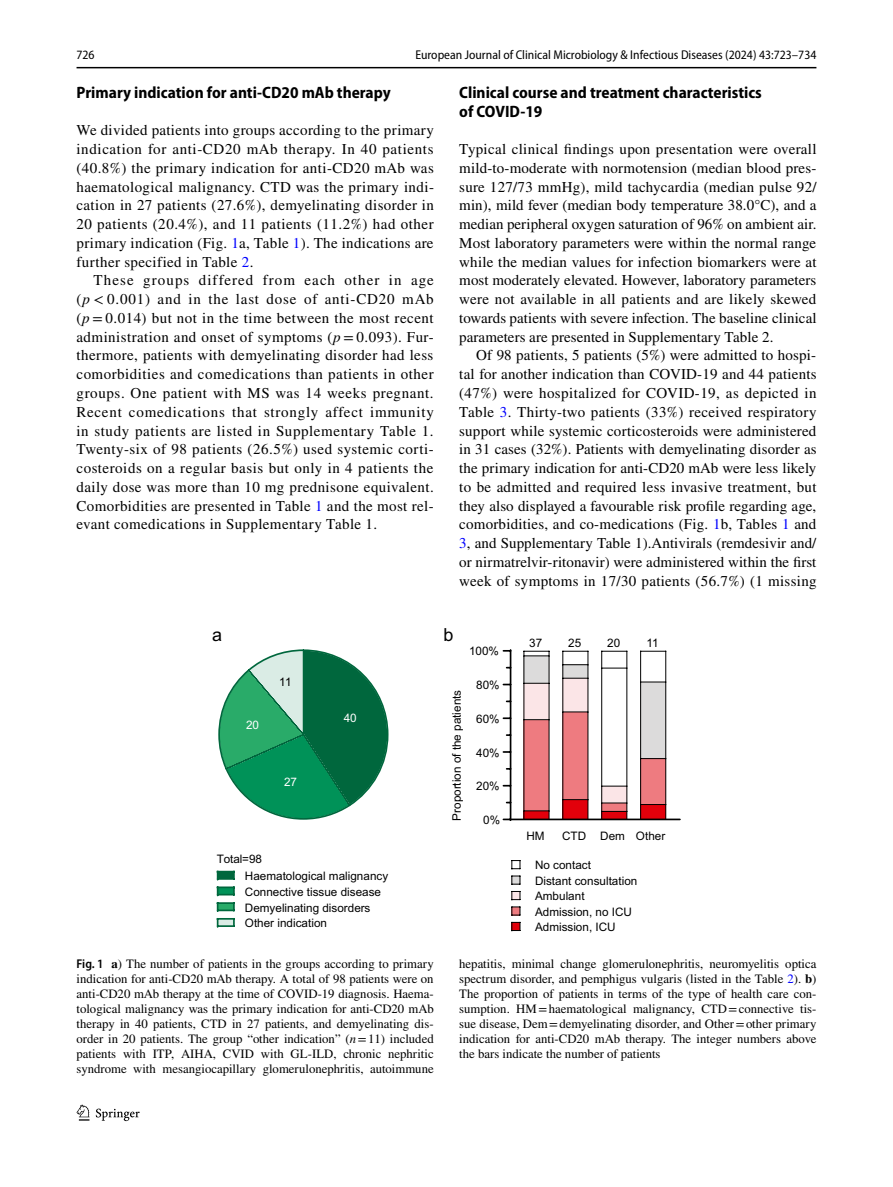
<style>
.page{position:relative;width:893px;height:1187px;background:#fff}
.page>*{position:absolute;margin:0;border:0;box-sizing:border-box;transform-origin:0 0}
.t1{font:18px "Arial";color:#000}
.t2{font:700 semi-condensed 16.5px/18.8px "Myriad Pro";color:#000}
.t3{font:15px/18.8px "STIX";letter-spacing:.02em;color:#000;text-align:justify}
.t4{font:12.75px/15px "STIX";color:#000;text-align:justify}
.t5{font:semi-condensed 12.75px "Myriad Pro";color:#000}
.t6{font:11.7px/15.5px "Arial";color:#000}
.t7{font:11.7px "Arial";color:#fff}
.s1{color:#00f}
.s2{font-style:italic}
.s3{font-family:"Myriad Pro";font-weight:600;font-stretch:semi-condensed}
.s4{font-weight:700}
</style>
<div class="page">
<hr style="left:77px;top:67px;width:739px;height:1px;background:#000">
<svg style="left:77px;top:1104px;width:12px;height:16px"></svg>
<svg style="left:96px;top:1108px;width:44px;height:12px"></svg>
<svg style="left:523px;top:650px;width:27px;height:168px;background:#d59194"></svg>
<svg style="left:562px;top:650px;width:66px;height:168px"></svg>
<svg style="left:640px;top:650px;width:27px;height:168px;background:#d2a6a8"></svg>
<hr style="left:510px;top:818px;width:170px;height:2px;background:#000">
<svg style="left:503px;top:683px;width:7px;height:2px"></svg>
<svg style="left:503px;top:717px;width:7px;height:2px"></svg>
<svg style="left:503px;top:784px;width:7px;height:2px"></svg>
<svg style="left:503px;top:818px;width:7px;height:2px"></svg>
<hr style="left:510px;top:650px;width:1px;height:170px;background:#000">
<svg style="left:511px;top:860px;width:10px;height:9px"></svg>
<svg style="left:511px;top:875px;width:10px;height:25px"></svg>
<svg style="left:511px;top:906px;width:10px;height:25px"></svg>
<svg style="left:218px;top:649px;width:171px;height:171px"></svg>
<svg style="left:216px;top:870px;width:19px;height:58px"></svg>
<p class="t5" style="left:77px;top:48px;width:20px">726</p>
<p class="t5" style="left:415px;top:48px;width:402px">European Journal of Clinical Microbiology &amp; Infectious Diseases (2024) 43:723–734</p>
<p class="t2" style="left:77px;top:83px;width:316px">Primary indication for anti‑CD20 mAb therapy</p>
<p class="t3" style="left:77px;top:122px;width:359px">We divided patients into groups according to the primary indication for anti-CD20 mAb therapy. In 40 patients (40.8%) the primary indication for anti-CD20 mAb was haematological malignancy. CTD was the primary indi&shy;cation in 27 patients (27.6%), demyelinating disorder in 20 patients (20.4%), and 11 patients (11.2%) had other primary indication (Fig. <span class="s1">1</span>a, Table <span class="s1">1</span>). The indications are further specified in Table <span class="s1">2</span>.</p>
<p class="t3" style="left:77px;top:272px;width:359px;text-indent:17px">These groups differed from each other in age (<span class="s2">p</span> &lt; 0.001) and in the last dose of anti-CD20 mAb (<span class="s2">p</span> = 0.014) but not in the time between the most recent administration and onset of symptoms (<span class="s2">p</span> = 0.093). Fur&shy;thermore, patients with demyelinating disorder had less comorbidities and comedications than patients in other groups. One patient with MS was 14 weeks pregnant.<br>Recent comedications that strongly affect immunity in study patients are listed in Supplementary Table 1.<br>Twenty-six of 98 patients (26.5%) used systemic corti&shy;costeroids on a regular basis but only in 4 patients the daily dose was more than 10 mg prednisone equivalent.<br>Comorbidities are presented in Table <span class="s1">1</span> and the most rel&shy;evant comedications in Supplementary Table 1.</p>
<p class="t2" style="left:459px;top:83px;width:304px">Clinical course and treatment characteristics of COVID‑19</p>
<p class="t3" style="left:459px;top:141px;width:359px">Typical clinical findings upon presentation were overall mild-to-moderate with normotension (median blood pres&shy;sure 127/73 mmHg), mild tachycardia (median pulse 92/ min), mild fever (median body temperature 38.0°C), and a median peripheral oxygen saturation of 96% on ambient air.<br>Most laboratory parameters were within the normal range while the median values for infection biomarkers were at most moderately elevated. However, laboratory parameters were not available in all patients and are likely skewed towards patients with severe infection. The baseline clinical parameters are presented in Supplementary Table 2.</p>
<p class="t3" style="left:459px;top:347px;width:359px;text-indent:17px">Of 98 patients, 5 patients (5%) were admitted to hospi&shy;tal for another indication than COVID-19 and 44 patients (47%) were hospitalized for COVID-19, as depicted in Table <span class="s1">3</span>. Thirty-two patients (33%) received respiratory support while systemic corticosteroids were administered in 31 cases (32%). Patients with demyelinating disorder as the primary indication for anti-CD20 mAb were less likely to be admitted and required less invasive treatment, but they also displayed a favourable risk profile regarding age, comorbidities, and co-medications (Fig. <span class="s1">1</span>b, Tables <span class="s1">1</span> and <span class="s1">3</span>, and Supplementary Table 1).Antivirals (remdesivir and/ or nirmatrelvir-ritonavir) were administered within the first week of symptoms in 17/30 patients (56.7%) (1 missing</p>
<p class="t1" style="left:212px;top:624px;width:12px">a</p>
<p class="t1" style="left:443px;top:624px;width:12px">b</p>
<p class="t6" style="left:469px;top:643px;width:31px">100%</p>
<p class="t6" style="left:529px;top:634px;width:15px">37</p>
<p class="t6" style="left:568px;top:634px;width:15px">25</p>
<p class="t6" style="left:607px;top:634px;width:15px">20</p>
<p class="t6" style="left:646px;top:634px;width:14px">11</p>
<p class="t7" style="left:246px;top:717px;width:15px">20</p>
<p class="t6" style="left:279px;top:674px;width:14px">11</p>
<p class="t7" style="left:284px;top:775px;width:15px">27</p>
<p class="t7" style="left:344px;top:711px;width:15px">40</p>
<p class="t6" style="left:449px;top:820px;width:132px;rotate:-90deg">Proportion of the patients</p>
<p class="t6" style="left:476px;top:677px;width:25px">80%</p>
<p class="t6" style="left:476px;top:711px;width:25px">60%</p>
<p class="t6" style="left:476px;top:744px;width:25px">40%</p>
<p class="t6" style="left:476px;top:778px;width:25px">20%</p>
<p class="t6" style="left:483px;top:812px;width:18px">0%</p>
<p class="t6" style="left:526px;top:828px;width:20px">HM</p>
<p class="t6" style="left:562px;top:828px;width:105px">CTD Dem Other</p>
<p class="t6" style="left:217px;top:851px;width:47px">Total=98</p>
<p class="t6" style="left:245px;top:868px;width:145px">Haematological malignancy<br>Connective tissue disease<br>Demyelinating disorders<br>Other indication</p>
<p class="t6" style="left:535px;top:857px;width:104px">No contact<br>Distant consultation<br>Ambulant<br>Admission, no ICU<br>Admission, ICU</p>
<p class="t4" style="left:77px;top:957px;width:359px"><span class="s3">Fig. 1</span> <span class="s4">a</span>) The number of patients in the groups according to primary indication for anti-CD20 mAb therapy. A total of 98 patients were on anti-CD20 mAb therapy at the time of COVID-19 diagnosis. Haema&shy;tological malignancy was the primary indication for anti-CD20 mAb therapy in 40 patients, CTD in 27 patients, and demyelinating dis&shy;order in 20 patients. The group “other indication” (<span class="s2">n</span>=11) included patients with ITP, AIHA, CVID with GL-ILD, chronic nephritic syndrome with mesangiocapillary glomerulonephritis, autoimmune</p>
<p class="t4" style="left:459px;top:957px;width:359px">hepatitis, minimal change glomerulonephritis, neuromyelitis optica spectrum disorder, and pemphigus vulgaris (listed in the Table <span class="s1">2</span>). <span class="s4">b</span>)<br>The proportion of patients in terms of the type of health care con&shy;sumption. HM=haematological malignancy, CTD=connective tis&shy;sue disease, Dem=demyelinating disorder, and Other=other primary indication for anti-CD20 mAb therapy. The integer numbers above the bars indicate the number of patients</p>
</div>
